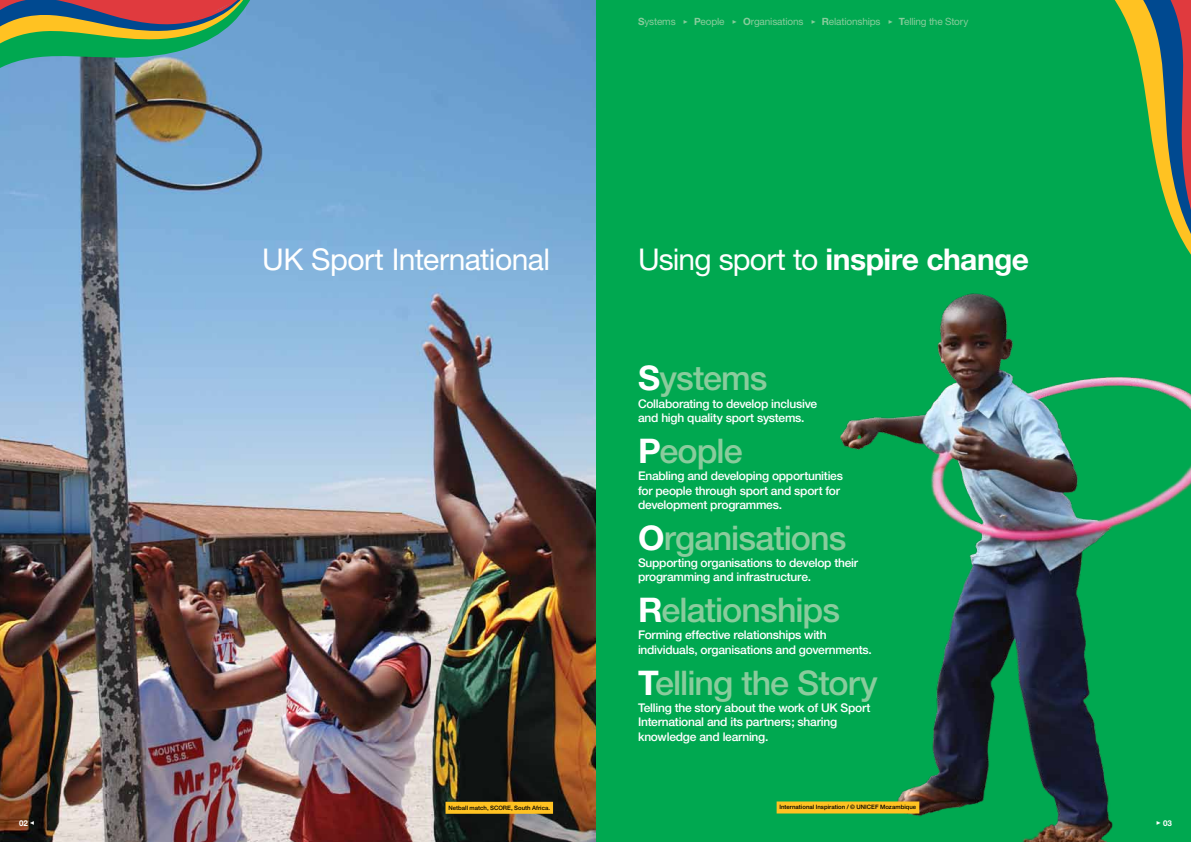
<style>
.page{position:relative;width:1191px;height:842px;background:#fff}
.page>*{position:absolute;margin:0;border:0;box-sizing:border-box;transform-origin:0 0}
.t1{font:500 34px "Helvetica Neue";letter-spacing:-.03em;color:#89cc9c}
.t2{font:700 30px "Helvetica Neue";letter-spacing:-.02em;color:#fff}
.t3{font:30px "Helvetica Neue";letter-spacing:-.02em;color:#fff}
.t4{font:500 12px/14.4px "Helvetica Neue";letter-spacing:-.02em;color:#fff}
.t5{font:10px "Helvetica Neue";letter-spacing:-.015em;color:#89cc9c}
.t6{font:700 8px "Helvetica Neue";color:#fff}
.t7{font:500 6px "Helvetica Neue";letter-spacing:.005em;color:#000}
.s1{font-weight:700}
.s2{font-family:"Minion Pro";font-size:8px}
.s3{font-weight:400}
.s4{font-weight:700;color:#fff}
.s5{font-family:"Minion Pro";font-weight:400}
</style>
<div class="page">
<div style="left:595px;top:0;width:596px;height:842px;background:#00a850"></div>
<img style="left:0;top:0;width:595px;height:842px">
<svg style="left:1114px;top:0;width:77px;height:239px"></svg>
<svg style="left:0;top:0;width:262px;height:122px"></svg>
<div style="left:445px;top:802px;width:108px;height:12px;background:#ffc222"></div>
<img style="left:831px;top:239px;width:360px;height:603px">
<div style="left:776px;top:801px;width:143px;height:12px;background:#ffc222"></div>
<p class="t5" style="left:638px;top:16px;width:332px"><span class="s1">S</span>ystems <span class="s2">▶</span> <span class="s1">P</span>eople <span class="s2">▶</span> <span class="s1">O</span>rganisations <span class="s2">▶</span> <span class="s1">R</span>elationships <span class="s2">▶</span> <span class="s1">T</span>elling the Story</p>
<h2 class="t3" style="left:262px;top:242px;width:289px">UK Sport International</h2>
<h2 class="t2" style="left:638px;top:241px;width:392px"><span class="s3">Using sport to</span> inspire change</h2>
<p class="t7" style="left:448px;top:804px;width:103px">Netball match, SCORE, South Africa.</p>
<h1 class="t1" style="left:638px;top:358px;width:131px"><span class="s4">S</span>ystems</h1>
<p class="t4" style="left:638px;top:396px;width:181px">Collaborating to develop inclusive and high quality sport systems.</p>
<h1 class="t1" style="left:638px;top:430px;width:106px"><span class="s4">P</span>eople</h1>
<p class="t4" style="left:638px;top:468px;width:206px">Enabling and developing opportunities for people through sport and sport for development programmes.</p>
<h1 class="t1" style="left:638px;top:517px;width:210px"><span class="s4">O</span>rganisations</h1>
<p class="t4" style="left:638px;top:555px;width:221px">Supporting organisations to develop their programming and infrastructure.</p>
<h1 class="t1" style="left:638px;top:590px;width:203px"><span class="s4">R</span>elationships</h1>
<p class="t4" style="left:638px;top:628px;width:235px">Forming effective relationships with individuals, organisations and governments.</p>
<h1 class="t1" style="left:638px;top:662px;width:241px"><span class="s4">T</span>elling the Story</h1>
<p class="t4" style="left:638px;top:700px;width:234px">Telling the story about the work of UK Sport<br>International and its partners; sharing knowledge and learning.</p>
<p class="t7" style="left:779px;top:803px;width:138px">International Inspiration / © UNICEF Mozambique</p>
<p class="t6" style="left:19px;top:818px;width:17px">02 <span class="s5">◀</span></p>
<p class="t6" style="left:1156px;top:818px;width:17px"><span class="s5">▶</span> 03</p>
</div>
